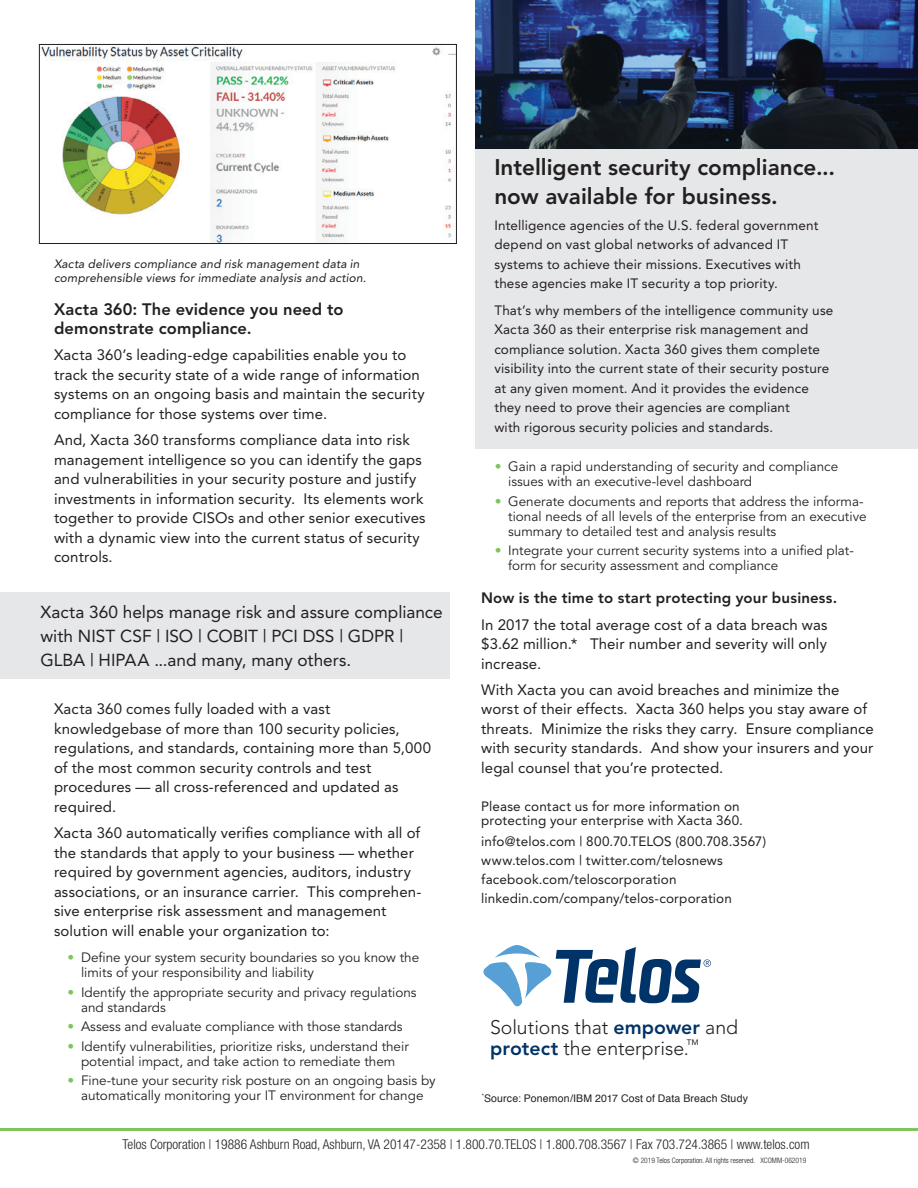
<style>
.page{position:relative;width:918px;height:1188px;background:#fff}
.page>*{position:absolute;margin:0;border:0;box-sizing:border-box;transform-origin:0 0}
.t1{font:800 22.5px/28.5px "Avenir";color:#231f20}
.t2{font:300 19.5px/21px "Avenir";letter-spacing:-.005em;color:#231f20}
.t3{font:17.25px/24px "Avenir";color:#231f20}
.t4{font:800 16.5px/19.5px "Avenir";letter-spacing:.005em;color:#231f20}
.t5{font:15px/19.5px "Avenir";letter-spacing:.005em;color:#231f20}
.t6{font:800 15px "Avenir";letter-spacing:.01em;color:#231f20}
.t7{font:13.5px/15px "Avenir";color:#231f20}
.t8{font:13.5px/19.5px "Avenir";letter-spacing:.01em;color:#231f20}
.t9{font:300 condensed 13.5px "Helvetica Neue";color:#231f20}
.t10{font:italic 12px/14.4px "Avenir";letter-spacing:.015em;color:#231f20}
.t11{font:10.5px "Helvetica";letter-spacing:.015em;color:#231f20}
.t12{font:300 condensed 7.5px "Helvetica Neue";color:#231f20}
.s1{color:#80c55b}
.s2{font-weight:800;color:#003367}
</style>
<div class="page">
<hr style="left:0;top:1128px;width:918px;height:2px;background:#80c55b">
<svg style="left:483px;top:945px;width:228px;height:62px"></svg>
<div style="left:475px;top:0;width:443px;height:448px;background:#e6e7e9"></div>
<div style="left:0;top:593px;width:450px;height:86px;background:#e6e7e9"></div>
<img style="left:475px;top:0;width:443px;height:149px">
<img style="left:41px;top:46px;width:414px;height:196px">
<div style="left:39px;top:44px;width:418px;height:200px;border:1px solid #231f20"></div>
<p class="t10" style="left:54px;top:256px;width:314px">Xacta delivers compliance and risk management data in comprehensible views for immediate analysis and action.</p>
<p class="t4" style="left:54px;top:299px;width:291px">Xacta 360: The evidence you need to demonstrate compliance.</p>
<p class="t5" style="left:54px;top:346px;width:372px">Xacta 360’s leading-edge capabilities enable you to track the security state of a wide range of information systems on an ongoing basis and maintain the security compliance for those systems over time.</p>
<p class="t5" style="left:54px;top:430px;width:373px">And, Xacta 360 transforms compliance data into risk management intelligence so you can identify the gaps and vulnerabilities in your security posture and justify investments in information security. Its elements work together to provide CISOs and other senior executives with a dynamic view into the current status of security controls.</p>
<p class="t3" style="left:40px;top:600px;width:404px">Xacta 360 helps manage risk and assure compliance with NIST CSF | ISO | COBIT | PCI DSS | GDPR |<br>GLBA | HIPAA ...and many, many others.</p>
<p class="t5" style="left:54px;top:700px;width:379px">Xacta 360 comes fully loaded with a vast knowledgebase of more than 100 security policies, regulations, and standards, containing more than 5,000 of the most common security controls and test procedures — all cross-referenced and updated as required.</p>
<p class="t5" style="left:54px;top:823px;width:369px">Xacta 360 automatically verifies compliance with all of the standards that apply to your business — whether required by government agencies, auditors, industry associations, or an insurance carrier. This comprehen&shy;sive enterprise risk assessment and management solution will enable your organization to:</p>
<p class="t7" style="left:81px;top:950px;width:340px;text-indent:-14px"><span class="s1">•</span> Define your system security boundaries so you know the limits of your responsibility and liability</p>
<p class="t7" style="left:81px;top:985px;width:337px;text-indent:-14px"><span class="s1">•</span> Identify the appropriate security and privacy regulations and standards</p>
<p class="t7" style="left:68px;top:1019px;width:337px"><span class="s1">•</span> Assess and evaluate compliance with those standards</p>
<p class="t7" style="left:68px;top:1039px;width:343px;text-align:center"><span class="s1">•</span> Identify vulnerabilities, prioritize risks, understand their potential impact, and take action to remediate them</p>
<p class="t7" style="left:68px;top:1074px;width:370px;text-align:center"><span class="s1">•</span> Fine-tune your security risk posture on an ongoing basis by automatically monitoring your IT environment for change</p>
<h1 class="t1" style="left:494px;top:153px;width:342px">Intelligent security compliance... now available for business.</h1>
<p class="t8" style="left:494px;top:216px;width:326px">Intelligence agencies of the U.S. federal government depend on vast global networks of advanced IT systems to achieve their missions. Executives with these agencies make IT security a top priority.</p>
<p class="t8" style="left:494px;top:300px;width:341px">That’s why members of the intelligence community use Xacta 360 as their enterprise risk management and compliance solution. Xacta 360 gives them complete visibility into the current state of their security posture at any given moment. And it provides the evidence they need to prove their agencies are compliant<br>with rigorous security policies and standards.</p>
<p class="t7" style="left:508px;top:460px;width:332px;text-indent:-14px"><span class="s1">•</span> Gain a rapid understanding of security and compliance issues with an executive-level dashboard</p>
<p class="t7" style="left:508px;top:494px;width:360px;text-indent:-14px"><span class="s1">•</span> Generate documents and reports that address the informa&shy;tional needs of all levels of the enterprise from an executive summary to detailed test and analysis results</p>
<p class="t7" style="left:508px;top:544px;width:347px;text-indent:-14px"><span class="s1">•</span> Integrate your current security systems into a unified plat&shy;form for security assessment and compliance</p>
<p class="t6" style="left:481px;top:589px;width:358px">Now is the time to start protecting your business.</p>
<p class="t5" style="left:481px;top:615px;width:348px;text-align:justify">In 2017 the total average cost of a data breach was $3.62 million.* Their number and severity will only increase.</p>
<p class="t5" style="left:481px;top:680px;width:394px">With Xacta you can avoid breaches and minimize the worst of their effects. Xacta 360 helps you stay aware of threats. Minimize the risks they carry. Ensure compliance with security standards. And show your insurers and your legal counsel that you’re protected.</p>
<p class="t8" style="left:481px;top:800px;width:263px;line-height:13.5px">Please contact us for more information on protecting your enterprise with Xacta 360.</p>
<p class="t8" style="left:481px;top:832px;width:286px;line-height:18.8px">info@telos.com | 800.70.TELOS (800.708.3567) www.telos.com | twitter.com/telosnews facebook.com/teloscorporation linkedin.com/company/telos-corporation</p>
<h2 class="t2" style="left:490px;top:1017px;width:249px">Solutions that <span class="s2">empower</span> and <span class="s2">protect</span> the enterprise.<sup>™</sup></h2>
<p class="t11" style="left:482px;top:1090px;width:268px"><sup>*</sup>Source: Ponemon/IBM 2017 Cost of Data Breach Study</p>
<p class="t9" style="left:123px;top:1136px;width:689px">Telos Corporation | 19886 Ashburn Road, Ashburn, VA 20147-2358 | 1.800.70.TELOS | 1.800.708.3567 | Fax 703.724.3865 | www.telos.com</p>
<p class="t12" style="left:633px;top:1157px;width:175px">© 2019 Telos Corporation. All rights reserved. XCOMM-062019</p>
</div>
